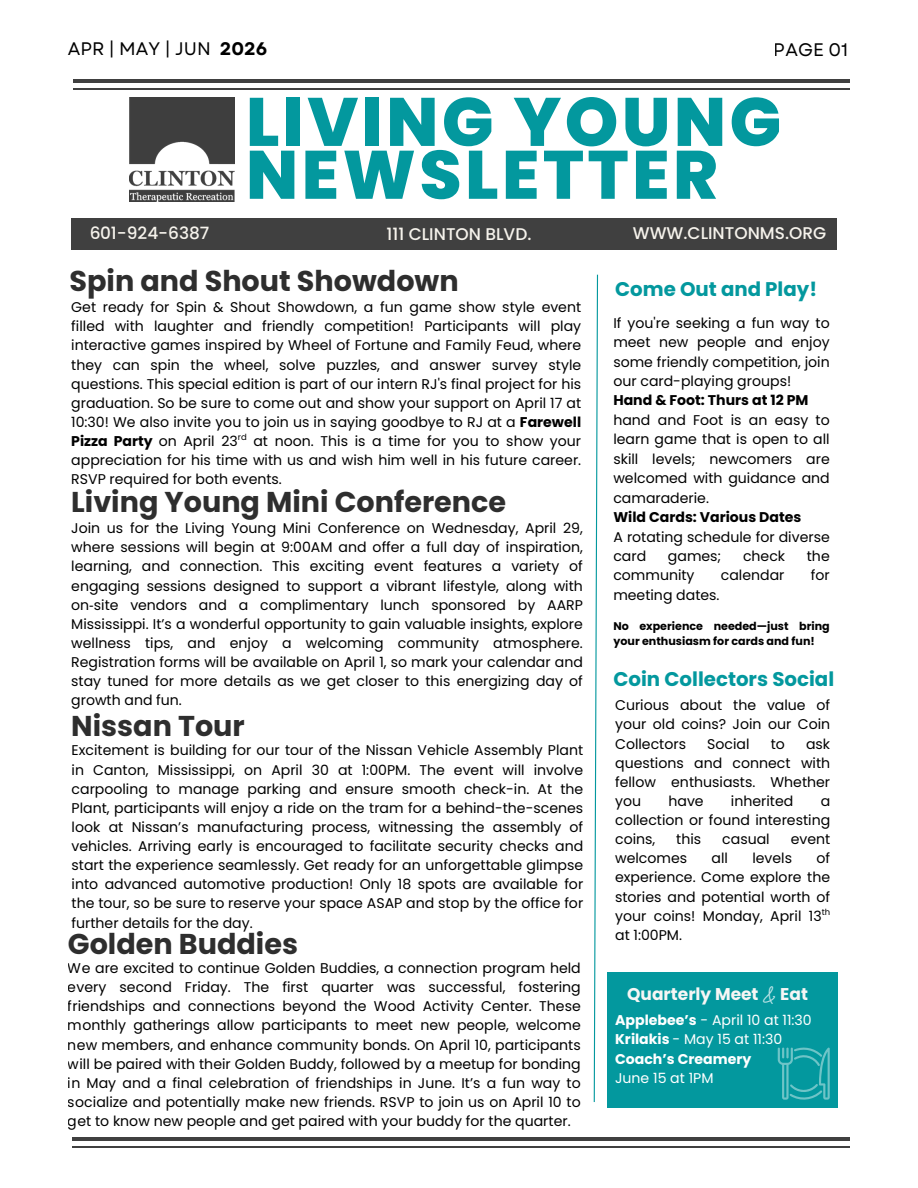
<style>
.page{position:relative;width:918px;height:1188px;background:#fff}
.page>*{position:absolute;margin:0;border:0;box-sizing:border-box;transform-origin:0 0}
.t1{font:800 68.25px/52.8px "Poppins";letter-spacing:.05em;color:#03989e}
.t2{font:700 28.65px "Poppins";color:#2e2e2e}
.t3{font:700 19.8px "Poppins";color:#03989e}
.t4{font:18.15px "Garet";color:#000}
.t5{font:700 17.1px "Poppins";color:#f6f6f5}
.t6{font:500 16.95px "Poppins";color:#f6f3ec}
.t7{font:14.1px/19.2px "Poppins";color:#000;text-align:justify}
.t8{font:14.1px "Poppins";color:#fff}
.t9{font:700 14.1px "Poppins";color:#000}
.t10{font:700 14.1px "Poppins";color:#fff}
.t11{font:700 11.1px/14.9px "Poppins";color:#000}
.t12{font:8.4px "Poppins";color:#000}
.s1{font-weight:700}
.s2{font-family:"Noto Sans"}
.s3{font-family:"Brittany Signature";font-weight:400;font-size:28.2px;color:#bce4e7}
</style>
<div class="page">
<hr style="left:73px;top:88px;width:777px;height:2px;background:#404040">
<hr style="left:73px;top:79px;width:777px;height:4px;background:#404040">
<hr style="left:72px;top:1146px;width:777px;height:2px;background:#404040">
<hr style="left:72px;top:1137px;width:777px;height:4px;background:#404040">
<svg style="left:593px;top:274px;width:6px;height:828px"></svg>
<img style="left:129px;top:98px;width:105px;height:103px">
<div style="left:71px;top:218px;width:766px;height:32px;background:#404040"></div>
<div style="left:607px;top:972px;width:231px;height:135px;background:#03989e"></div>
<svg style="left:777px;top:1047px;width:53px;height:53px"></svg>
<p class="t4" style="left:68px;top:36px;width:201px">APR | MAY | JUN <span class="s1">2026</span></p>
<p class="t4" style="left:774px;top:37px;width:76px">PAGE 01</p>
<p class="t1" style="left:246px;top:96px;width:537px">LIVING YOUNG<br>NEWSLETTER</p>
<p class="t6" style="left:89px;top:222px;width:122px">601-924-6387</p>
<p class="t6" style="left:387px;top:222px;width:146px">111 CLINTON BLVD.</p>
<p class="t6" style="left:633px;top:222px;width:195px">WWW.CLINTONMS.ORG</p>
<p class="t2" style="left:70px;top:261px;width:391px">Spin and Shout Showdown</p>
<p class="t7" style="left:71px;top:298px;width:511px">Get ready for Spin &amp; Shout Showdown, a fun game show style event filled with laughter and friendly competition! Participants will play interactive games inspired by Wheel of Fortune and Family Feud, where they can spin the wheel, solve puzzles, and answer survey style questions. This special edition is part of our intern RJ's final project for his graduation. So be sure to come out and show your support on April 17 at 10:30! We also invite you to join us in saying goodbye to RJ at a <span class="s1">Farewell Pizza Party</span> on April 23 at noon. This is a time for you to show your appreciation for his time with us and wish him well in his future career.<br>RSVP required for both events.</p>
<p class="t3" style="left:615px;top:276px;width:203px">Come Out and Play!</p>
<p class="t7" style="left:613px;top:313px;width:218px">If you're seeking a fun way to meet new people and enjoy some friendly competition, join our card-playing groups!</p>
<p class="t9" style="left:613px;top:391px;width:197px">Hand &amp; Foot: Thurs at 12 PM</p>
<p class="t7" style="left:613px;top:410px;width:218px">hand and Foot is an easy to learn game that is open to all skill levels; newcomers are welcomed with guidance and camaraderie.</p>
<p class="t9" style="left:613px;top:507px;width:189px">Wild Cards: Various Dates</p>
<p class="t7" style="left:613px;top:527px;width:218px">A rotating schedule for diverse card</p>
<p class="t12" style="left:238px;top:432px;width:10px">rd</p>
<p class="t2" style="left:71px;top:482px;width:436px">Living Young Mini Conference</p>
<p class="t7" style="left:71px;top:519px;width:513px">Join us for the Living Young Mini Conference on Wednesday, April 29, where sessions will begin at 9:00AM and offer a full day of inspiration, learning, and connection. This exciting event features a variety of engaging sessions designed to support a vibrant lifestyle, along with on<span class="s2">‑</span>site vendors and a complimentary lunch sponsored by AARP Mississippi. It’s a wonderful opportunity to gain valuable insights, explore wellness tips, and enjoy a welcoming community atmosphere.<br>Registration forms will be available on April 1, so mark your calendar and stay tuned for more details as we get closer to this energizing day of growth and fun.</p>
<p class="t7" style="left:668px;top:546px;width:55px">games;</p>
<p class="t7" style="left:743px;top:546px;width:44px">check</p>
<p class="t7" style="left:807px;top:546px;width:24px">the</p>
<p class="t7" style="left:613px;top:566px;width:83px">community</p>
<p class="t7" style="left:721px;top:566px;width:65px">calendar</p>
<p class="t7" style="left:811px;top:566px;width:20px">for</p>
<p class="t7" style="left:613px;top:585px;width:108px">meeting dates.</p>
<p class="t11" style="left:613px;top:619px;width:218px">No experience needed—just bring your enthusiasm for cards and fun!</p>
<p class="t3" style="left:613px;top:665px;width:222px">Coin Collectors Social</p>
<p class="t7" style="left:615px;top:696px;width:217px">Curious about the value of your old coins? Join our Coin Collectors</p>
<p class="t2" style="left:71px;top:706px;width:175px">Nissan Tour</p>
<p class="t7" style="left:707px;top:734px;width:44px">Social</p>
<p class="t7" style="left:771px;top:734px;width:16px">to</p>
<p class="t7" style="left:615px;top:734px;width:217px;text-indent:191px">ask questions and connect with fellow enthusiasts. Whether you</p>
<p class="t7" style="left:72px;top:741px;width:513px">Excitement is building for our tour of the Nissan Vehicle Assembly Plant in Canton, Mississippi, on April 30 at 1:00PM. The event will involve carpooling to manage parking and ensure smooth check-in. At the Plant, participants will enjoy a ride on the tram for a behind-the-scenes look at Nissan’s manufacturing process, witnessing the assembly of vehicles. Arriving early is encouraged to facilitate security checks and start the experience seamlessly. Get ready for an unforgettable glimpse into advanced automotive production! Only 18 spots are available for the tour, so be sure to reserve your space ASAP and stop by the office for further details for the day.</p>
<p class="t7" style="left:668px;top:791px;width:37px">have</p>
<p class="t7" style="left:731px;top:791px;width:64px">inherited</p>
<p class="t7" style="left:615px;top:791px;width:217px;text-indent:206px">a collection or found interesting coins,</p>
<p class="t7" style="left:676px;top:830px;width:26px">this</p>
<p class="t7" style="left:722px;top:830px;width:49px">casual</p>
<p class="t7" style="left:791px;top:830px;width:41px">event</p>
<p class="t7" style="left:615px;top:849px;width:73px">welcomes</p>
<p class="t7" style="left:712px;top:849px;width:18px">all</p>
<p class="t7" style="left:752px;top:849px;width:41px">levels</p>
<p class="t7" style="left:615px;top:849px;width:217px;text-align:left;text-indent:201px">of experience. Come explore the stories and potential worth of your coins! Monday, April 13 at 1:00PM.</p>
<p class="t12" style="left:822px;top:906px;width:10px">th</p>
<p class="t2" style="left:68px;top:924px;width:232px">Golden Buddies</p>
<p class="t7" style="left:68px;top:959px;width:514px">We are excited to continue Golden Buddies, a connection program held every second Friday. The first quarter was successful, fostering friendships and connections beyond the Wood Activity Center. These monthly gatherings allow participants to meet new people, welcome new members, and enhance community bonds. On April 10, participants will be paired with their Golden Buddy, followed by a meetup for bonding in May and a final celebration of friendships in June. It’s a fun way to socialize and potentially make new friends. RSVP to join us on April 10 to get to know new people and get paired with your buddy for the quarter.</p>
<p class="t5" style="left:627px;top:982px;width:182px">Quarterly Meet <span class="s3">&amp;</span> Eat</p>
<p class="t8" style="left:615px;top:1011px;width:198px"><span class="s1">Applebee’s</span> - April 10 at 11:30</p>
<p class="t8" style="left:615px;top:1030px;width:169px"><span class="s1">Krilakis</span> - May 15 at 11:30</p>
<p class="t10" style="left:615px;top:1049px;width:138px">Coach’s Creamery</p>
<p class="t8" style="left:615px;top:1068px;width:100px">June 15 at 1PM</p>
</div>
